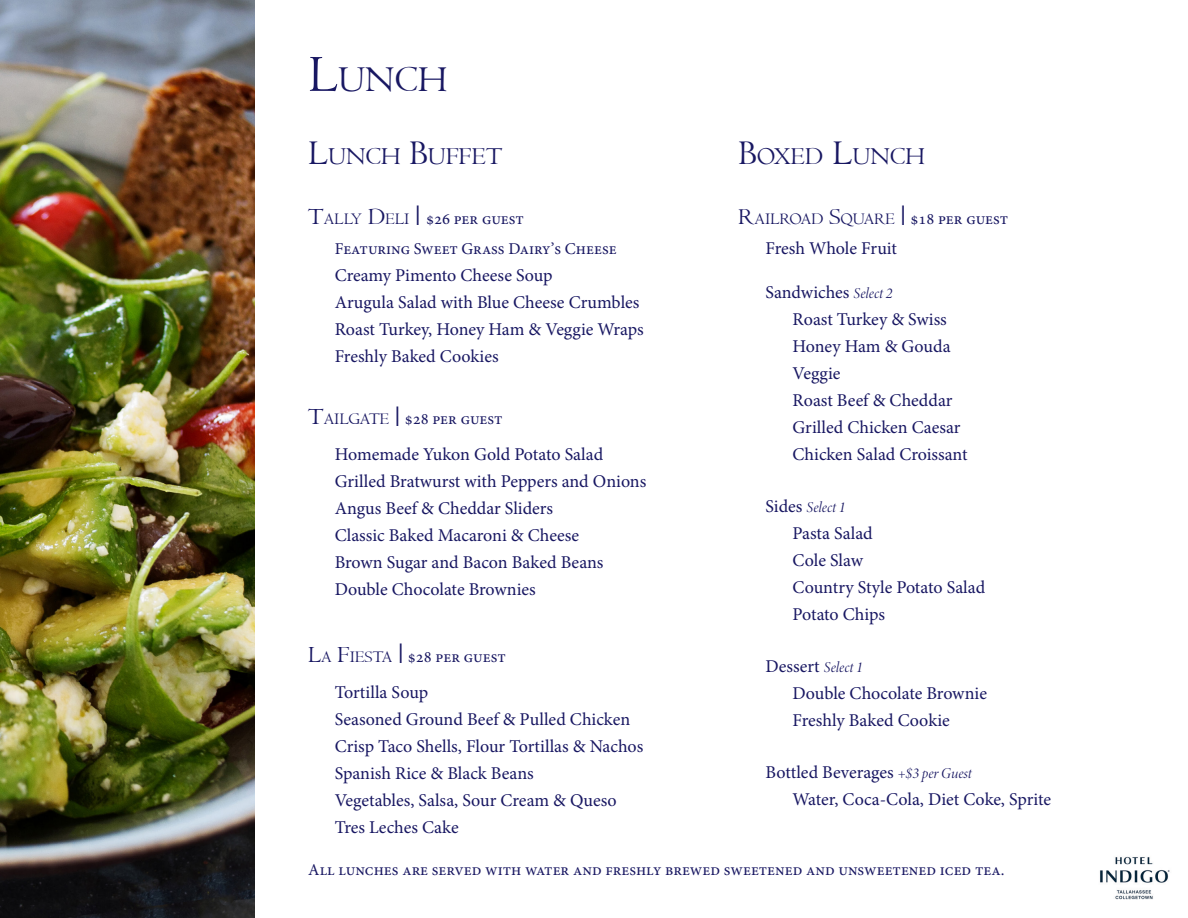
<style>
.page{position:relative;width:1188px;height:918px;background:#fff}
.page>*{position:absolute;margin:0;border:0;box-sizing:border-box;transform-origin:0 0}
.t1{font:37.8px "Centaur";color:#181762}
.t2{font:25.2px "Centaur";color:#181762}
.Buffet_Selections{font:18px "Minion Pro";color:#181762}
.Meal_Details{font:18px "Minion Pro";color:#181762}
.Buffet_Selections-2{font:18px "Minion Pro";letter-spacing:-.055em;color:#181762}
.Meal{font:16.8px "Centaur";color:#181762}
.Meal_Details-2{font:16.5px "Minion Pro";color:#181762}
.Meal-2{font:16.5px "Minion Pro";color:#181762}
.Meal_Details-3{font:italic 15px "Minion Variable Concept";letter-spacing:-.05em;color:#181762}
.s1{font-size:54px}
.s2{font-size:36px}
.s3{font-family:"Centaur";font-size:24px}
.s4{font-family:"Centaur";font-size:16.8px}
.s5{font-family:"Agency FB";font-size:25.5px}
.s6{font-size:24px}
.s7{font-family:"Minion Pro";font-size:16.5px}
.s8{font-family:"Minion Variable Concept";font-style:italic;font-size:15px}
.s9{font-family:"Minion Pro";font-style:normal;font-size:18px}
</style>
<div class="page">
<img style="left:1100px;top:856px;width:70px;height:44px">
<img style="left:1px;top:1px;width:253px;height:917px">
<p class="t1" style="left:308px;top:56px;width:113px"><span class="s1">L</span>UNCH</p>
<p class="t2" style="left:308px;top:141px;width:196px"><span class="s2">L</span>UNCH <span class="s2">B</span>UFFET</p>
<p class="t2" style="left:739px;top:141px;width:170px"><span class="s2">B</span>OXED <span class="s2">L</span>UNCH</p>
<p class="Meal-2" style="left:308px;top:208px;width:218px"><span class="s3">T</span><span class="s4">ALLY</span> <span class="s3">D</span><span class="s4">ELI</span> <span class="s5">I</span> $26 per guest</p>
<p class="Meal_Details-2" style="left:335px;top:238px;width:283px">Featuring Sweet Grass Dairy’s Cheese</p>
<p class="Buffet_Selections" style="left:335px;top:264px;width:219px">Creamy Pimento Cheese Soup</p>
<p class="Buffet_Selections" style="left:335px;top:291px;width:306px">Arugula Salad with Blue Cheese Crumbles</p>
<p class="Buffet_Selections-2" style="left:335px;top:318px;width:311px">Roast Turkey, Honey Ham &amp; Veggie Wraps</p>
<p class="Buffet_Selections" style="left:335px;top:345px;width:165px">Freshly Baked Cookies</p>
<p class="Meal-2" style="left:308px;top:408px;width:196px"><span class="s3">T</span><span class="s4">AILGATE</span> <span class="s5">I</span> $28 per guest</p>
<p class="Buffet_Selections" style="left:335px;top:442px;width:270px">Homemade Yukon Gold Potato Salad</p>
<p class="Buffet_Selections" style="left:335px;top:469px;width:313px">Grilled Bratwurst with Peppers and Onions</p>
<p class="Buffet_Selections" style="left:335px;top:496px;width:220px">Angus Beef &amp; Cheddar Sliders</p>
<p class="Buffet_Selections" style="left:335px;top:523px;width:246px">Classic Baked Macaroni &amp; Cheese</p>
<p class="Buffet_Selections" style="left:335px;top:550px;width:270px">Brown Sugar and Bacon Baked Beans</p>
<p class="Buffet_Selections" style="left:335px;top:577px;width:203px">Double Chocolate Brownies</p>
<p class="Meal" style="left:739px;top:209px;width:271px"><span class="s6">R</span>AILROAD <span class="s6">S</span>QUARE <span class="s5">I</span> <span class="s7">$18 per guest</span></p>
<p class="Meal_Details" style="left:766px;top:237px;width:133px">Fresh Whole Fruit</p>
<p class="Meal_Details" style="left:766px;top:280px;width:129px">Sandwiches <span class="s8">Select 2</span></p>
<p class="Buffet_Selections" style="left:793px;top:307px;width:156px">Roast Turkey &amp; Swiss</p>
<p class="Buffet_Selections" style="left:793px;top:334px;width:160px">Honey Ham &amp; Gouda</p>
<p class="Buffet_Selections" style="left:793px;top:361px;width:50px">Veggie</p>
<p class="Buffet_Selections" style="left:793px;top:388px;width:161px">Roast Beef &amp; Cheddar</p>
<p class="Buffet_Selections" style="left:793px;top:415px;width:170px">Grilled Chicken Caesar</p>
<p class="Buffet_Selections" style="left:793px;top:442px;width:177px">Chicken Salad Croissant</p>
<p class="Meal_Details-3" style="left:766px;top:497px;width:82px"><span class="s9">Sides</span> Select 1</p>
<p class="Buffet_Selections" style="left:793px;top:521px;width:82px">Pasta Salad</p>
<p class="Buffet_Selections" style="left:793px;top:548px;width:72px">Cole Slaw</p>
<p class="Buffet_Selections" style="left:793px;top:575px;width:194px">Country Style Potato Salad</p>
<p class="Buffet_Selections" style="left:793px;top:602px;width:94px">Potato Chips</p>
<p class="Meal_Details" style="left:766px;top:654px;width:99px">Dessert <span class="s8">Select 1</span></p>
<p class="Buffet_Selections" style="left:793px;top:681px;width:196px">Double Chocolate Brownie</p>
<p class="Buffet_Selections" style="left:793px;top:708px;width:159px">Freshly Baked Cookie</p>
<p class="Meal_Details" style="left:766px;top:760px;width:208px">Bottled Beverages <span class="s8">+$3 per Guest</span></p>
<p class="Buffet_Selections" style="left:793px;top:787px;width:260px">Water, Coca-Cola, Diet Coke, Sprite</p>
<p class="Meal-2" style="left:308px;top:646px;width:200px"><span class="s3">L</span><span class="s4">A</span> <span class="s3">F</span><span class="s4">IESTA</span> <span class="s5">I</span> $28 per guest</p>
<p class="Buffet_Selections" style="left:335px;top:680px;width:95px">Tortilla Soup</p>
<p class="Buffet_Selections" style="left:335px;top:707px;width:297px">Seasoned Ground Beef &amp; Pulled Chicken</p>
<p class="Buffet_Selections" style="left:335px;top:734px;width:310px">Crisp Taco Shells, Flour Tortillas &amp; Nachos</p>
<p class="Buffet_Selections" style="left:335px;top:761px;width:200px">Spanish Rice &amp; Black Beans</p>
<p class="Buffet_Selections" style="left:335px;top:788px;width:284px">Vegetables, Salsa, Sour Cream &amp; Queso</p>
<p class="Buffet_Selections" style="left:335px;top:815px;width:125px">Tres Leches Cake</p>
<p class="Meal_Details-2" style="left:308px;top:858px;width:698px">All lunches are served with water and freshly brewed sweetened and unsweetened iced tea.</p>
</div>
